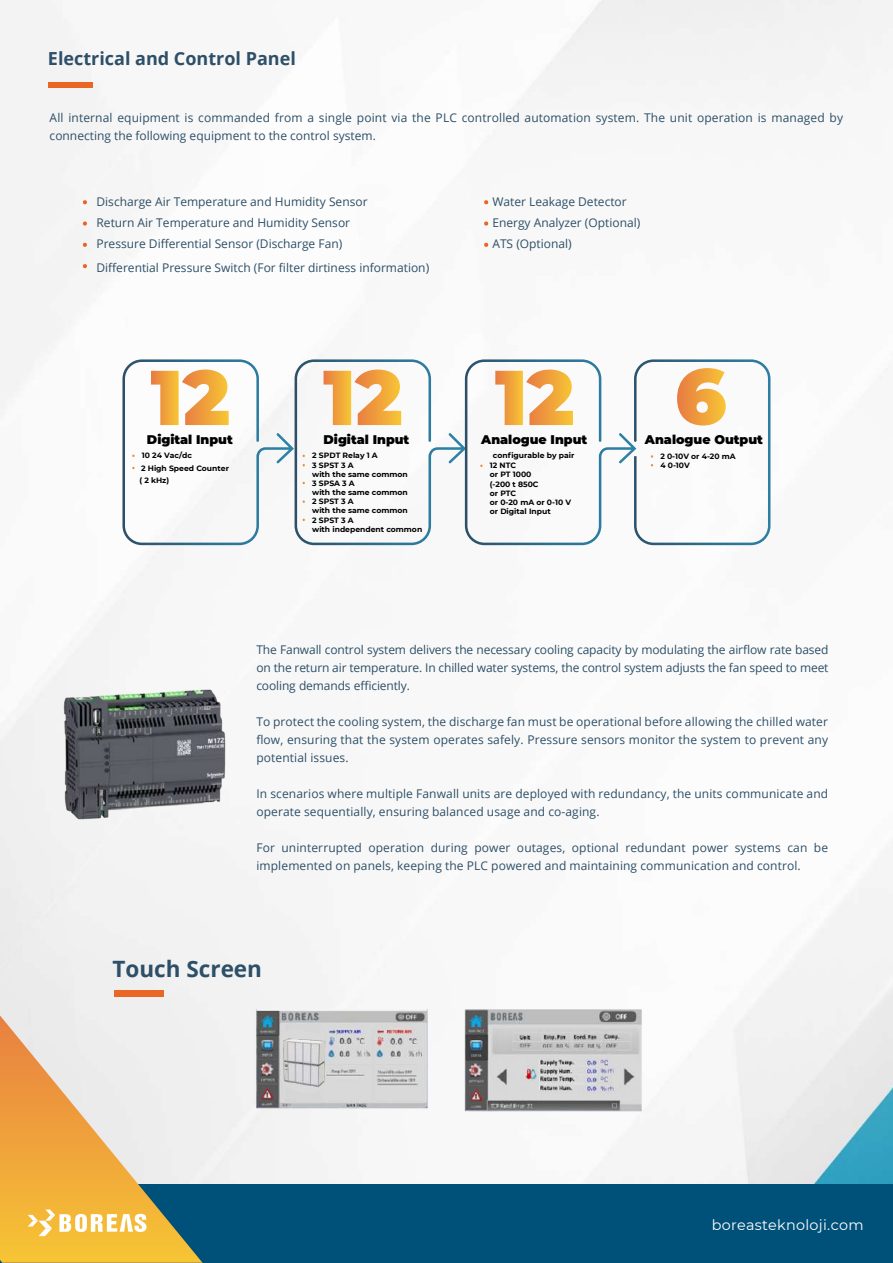
<style>
.page{position:relative;width:893px;height:1263px;background:#fff}
.page>*{position:absolute;margin:0;border:0;box-sizing:border-box;transform-origin:0 0}
.t1{font:700 22.5px "Open Sans";color:#2d4f67}
.t2{font:700 18px "Open Sans";color:#2d4f67}
.t3{font:14.4px "Montserrat";letter-spacing:.02em;color:#fff}
.t4{font:900 12.6px "Montserrat";color:#000}
.t5{font:12px/18px "Open Sans";letter-spacing:.01em;color:#2d4f67}
.t6{font:700 7.65px/9.1px "Montserrat";color:#000}
</style>
<div class="page">
<img style="left:0;top:0;width:893px;height:1185px">
<div style="left:0;top:1185px;width:893px;height:78px;background:#00517a"></div>
<svg style="left:0;top:1015px;width:203px;height:248px"></svg>
<hr style="left:2px;top:1262px;width:201px;height:1px;background:#c79f42">
<svg style="left:28px;top:1209px;width:119px;height:27px;background:#f7d17c"></svg>
<div style="left:115px;top:990px;width:49px;height:6px;background:#e96624"></div>
<div style="left:48px;top:82px;width:44px;height:5px;background:#e96624"></div>
<svg style="left:122px;top:359px;width:648px;height:186px"></svg>
<img style="left:0;top:660px;width:350px;height:176px">
<svg style="left:83px;top:200px;width:4px;height:5px"></svg>
<svg style="left:83px;top:221px;width:4px;height:5px"></svg>
<svg style="left:83px;top:243px;width:4px;height:4px"></svg>
<svg style="left:83px;top:264px;width:4px;height:4px"></svg>
<svg style="left:484px;top:200px;width:4px;height:5px"></svg>
<svg style="left:484px;top:221px;width:4px;height:5px"></svg>
<svg style="left:484px;top:243px;width:4px;height:4px"></svg>
<img style="left:227px;top:978px;width:439px;height:160px">
<svg style="left:280px;top:1029px;width:45px;height:65px"></svg>
<img style="left:272px;top:1031px;width:63px;height:62px">
<h2 class="t2" style="left:48px;top:46px;width:249px">Electrical and Control Panel</h2>
<p class="t5" style="left:50px;top:109px;width:795px">All internal equipment is commanded from a single point via the PLC controlled automation system. The unit operation is managed by connecting the following equipment to the control system.</p>
<p class="t5" style="left:97px;top:191px;width:273px;line-height:21px">Discharge Air Temperature and Humidity Sensor<br>Return Air Temperature and Humidity Sensor<br>Pressure Differential Sensor (Discharge Fan)</p>
<p class="t5" style="left:492px;top:191px;width:149px;line-height:21px">Water Leakage Detector<br>Energy Analyzer (Optional)<br>ATS (Optional)</p>
<p class="t5" style="left:96px;top:259px;width:334px">Differential Pressure Switch (For filter dirtiness information)</p>
<p class="t4" style="left:147px;top:430px;width:87px">Digital Input</p>
<p class="t4" style="left:324px;top:430px;width:87px">Digital Input</p>
<p class="t4" style="left:481px;top:430px;width:107px">Analogue Input</p>
<p class="t4" style="left:645px;top:430px;width:119px">Analogue Output</p>
<p class="t6" style="left:139px;top:449px;width:91px;line-height:12.5px;text-indent:2px">10 24 Vac/dc<br>2 High Speed Counter ( 2 kHz)</p>
<p class="t6" style="left:312px;top:451px;width:112px">2 SPDT Relay 1 A<br>3 SPST 3 A<br>with the same common<br>3 SPSA 3 A<br>with the same common<br>2 SPST 3 A<br>with the same common<br>2 SPST 3 A<br>with independent common</p>
<p class="t6" style="left:490px;top:460px;width:83px">12 NTC<br>or PT 1000<br>(-200 t 850C<br>or PTC<br>or 0-20 mA or 0-10 V or Digital Input</p>
<p class="t6" style="left:493px;top:450px;width:83px">configurable by pair</p>
<p class="t6" style="left:660px;top:451px;width:77px">2 0-10V or 4-20 mA<br>4 0-10V</p>
<p class="t5" style="left:256px;top:640px;width:574px;text-align:justify">The Fanwall control system delivers the necessary cooling capacity by modulating the airflow rate based on the return air temperature. In chilled water systems, the control system adjusts the fan speed to meet cooling demands efficiently.</p>
<p class="t5" style="left:256px;top:712px;width:573px;text-align:justify">To protect the cooling system, the discharge fan must be operational before allowing the chilled water flow, ensuring that the system operates safely. Pressure sensors monitor the system to prevent any potential issues.</p>
<p class="t5" style="left:256px;top:784px;width:573px">In scenarios where multiple Fanwall units are deployed with redundancy, the units communicate and operate sequentially, ensuring balanced usage and co-aging.</p>
<p class="t5" style="left:256px;top:838px;width:573px">For uninterrupted operation during power outages, optional redundant power systems can be implemented on panels, keeping the PLC powered and maintaining communication and control.</p>
<h1 class="t1" style="left:112px;top:952px;width:151px">Touch Screen</h1>
<p class="t3" style="left:712px;top:1215px;width:153px">boreasteknoloji.com</p>
</div>
